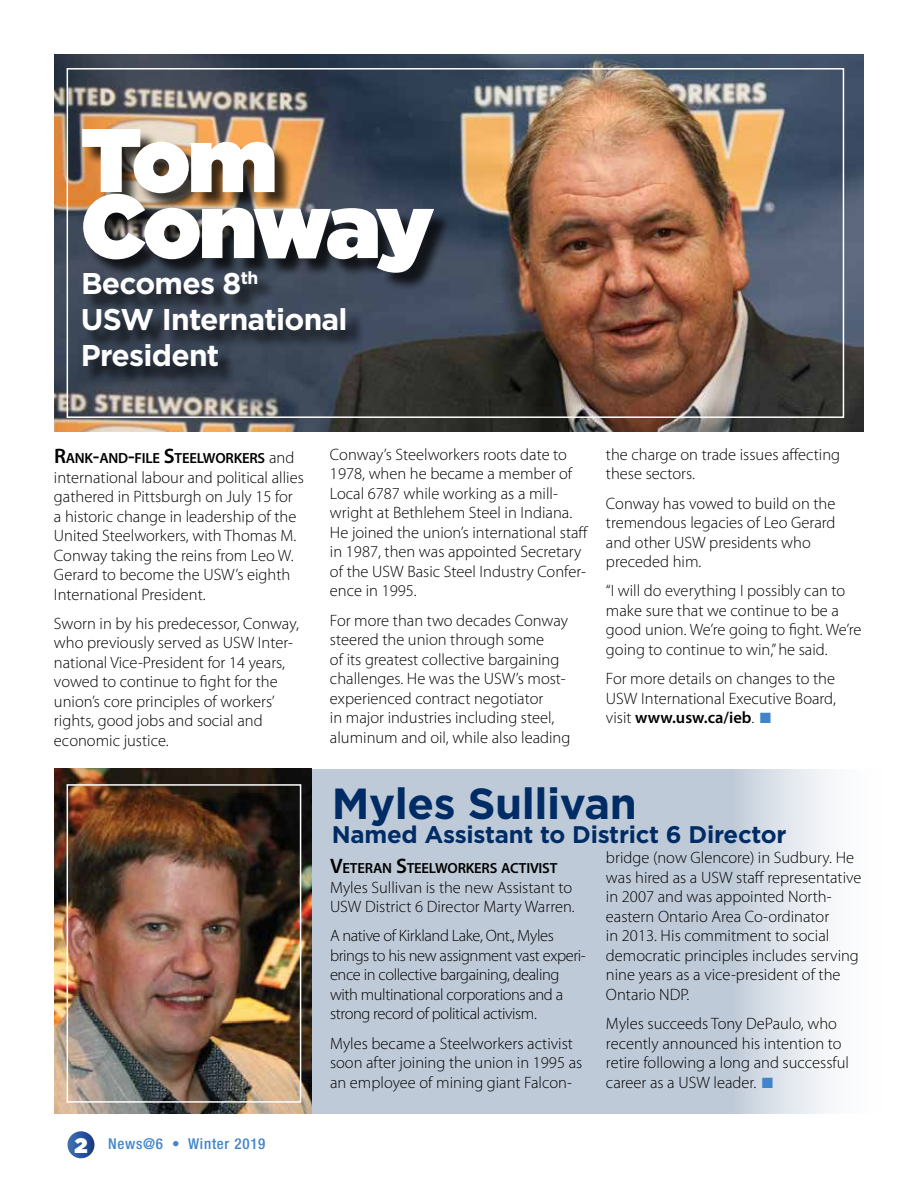
<style>
.page{position:relative;width:918px;height:1188px;background:#fff}
.page>*{position:absolute;margin:0;border:0;box-sizing:border-box;transform-origin:0 0}
.t1{font:900 90px/66px "Gotham";letter-spacing:-.04em;color:#fff}
.t2{font:700 43.5px "Gotham";letter-spacing:-.01em;color:#002c65}
.t3{font:700 30px/36px "Gotham";letter-spacing:-.025em;color:#fff}
.t4{font:700 24px "Gotham";letter-spacing:-.01em;color:#002c65}
.t5{font:300 16.5px/19.5px "Myriad Pro";color:#000}
.t6{font:300 16.5px/19.5px "Myriad Pro";letter-spacing:-.025em;color:#000}
.t7{font:500 condensed 15px "Helvetica Neue LT Std";letter-spacing:.05em;color:#4184c9}
.t8{font:600 14.7px "Myriad Pro";letter-spacing:-.015em;color:#000}
.s1{font-size:21px}
.s2{font-weight:300;font-size:16.5px}
.s3{font-weight:600}
.s4{color:#4184c9}
.s5{font-family:"Gotham";font-weight:900;font-stretch:normal;font-size:21px;color:#fff}
</style>
<div class="page">
<svg style="left:312px;top:769px;width:519px;height:345px;background:#c4cedb"></svg>
<img style="left:54px;top:769px;width:258px;height:345px">
<img style="left:54px;top:54px;width:810px;height:378px">
<div style="left:84px;top:132px;width:368px;height:253px;background:#000;opacity:.75"></div>
<div style="left:67px;top:68px;width:777px;height:350px;border:2px solid #fff"></div>
<div style="left:67px;top:784px;width:234px;height:319px;border:2px solid #fff"></div>
<svg style="left:68px;top:1131px;width:26px;height:27px"></svg>
<h1 class="t1" style="left:81px;top:126px;width:355px">Tom<br>Conway</h1>
<h3 class="t3" style="left:81px;top:265px;width:268px">Becomes 8<sup>th<br></sup>USW International<br>President</h3>
<p class="t8" style="left:54px;top:449px;width:242px"><span class="s1">R</span>ANK<span class="s1">-</span>AND<span class="s1">-</span>FILE <span class="s1">S</span>TEELWORKERS <span class="s2">and</span></p>
<p class="t5" style="left:54px;top:467px;width:251px">international labour and political allies gathered in Pittsburgh on July 15 for a historic change in leadership of the United Steelworkers, with Thomas M.<br>Conway taking the reins from Leo W.<br>Gerard to become the USW’s eighth International President.</p>
<p class="t5" style="left:54px;top:614px;width:246px">Sworn in by his predecessor, Conway, who previously served as USW Inter&shy;national Vice-President for 14 years, vowed to continue to fight for the union’s core principles of workers’ rights, good jobs and social and economic justice.</p>
<p class="t5" style="left:330px;top:444px;width:260px">Conway’s Steelworkers roots date to 1978, when he became a member of Local 6787 while working as a mill&shy;wright at Bethlehem Steel in Indiana.<br>He joined the union’s international staff in 1987, then was appointed Secretary of the USW Basic Steel Industry Confer&shy;ence in 1995.</p>
<p class="t5" style="left:330px;top:610px;width:242px">For more than two decades Conway steered the union through some<br>of its greatest collective bargaining challenges. He was the USW’s most&shy;experienced contract negotiator<br>in major industries including steel, aluminum and oil, while also leading</p>
<p class="t5" style="left:606px;top:444px;width:236px">the charge on trade issues affecting these sectors.</p>
<p class="t5" style="left:606px;top:493px;width:231px">Conway has vowed to build on the tremendous legacies of Leo Gerard and other USW presidents who preceded him.</p>
<p class="t5" style="left:606px;top:581px;width:257px">“I will do everything I possibly can to make sure that we continue to be a good union. We’re going to fight. We’re going to continue to win,” he said.</p>
<p class="t5" style="left:606px;top:669px;width:232px;text-align:justify">For more details on changes to the USW International Executive Board, visit <span class="s3">www.usw.ca/ieb</span>. <span class="s4">■</span></p>
<h2 class="t2" style="left:332px;top:775px;width:307px">Myles Sullivan</h2>
<h3 class="t4" style="left:332px;top:819px;width:456px">Named Assistant to District 6 Director</h3>
<p class="t7" style="left:74px;top:1134px;width:193px"><span class="s5">2</span> News@6 • Winter 2019</p>
<p class="t8" style="left:330px;top:859px;width:229px"><span class="s1">V</span>ETERAN <span class="s1">S</span>TEELWORKERS ACTIVIST</p>
<p class="t5" style="left:330px;top:877px;width:246px">Myles Sullivan is the new Assistant to<br>USW District 6 Director Marty Warren.</p>
<p class="t6" style="left:330px;top:926px;width:257px">A native of Kirkland Lake, Ont., Myles brings to his new assignment vast experi&shy;ence in collective bargaining, dealing with multinational corporations and a strong record of political activism.</p>
<p class="t5" style="left:330px;top:1033px;width:254px">Myles became a Steelworkers activist soon after joining the union in 1995 as an employee of mining giant Falcon-</p>
<p class="t5" style="left:606px;top:848px;width:257px">bridge (now Glencore) in Sudbury. He was hired as a USW staff representative in 2007 and was appointed North&shy;eastern Ontario Area Co-ordinator<br>in 2013. His commitment to social democratic principles includes serving nine years as a vice-president of the Ontario NDP.</p>
<p class="t5" style="left:606px;top:1014px;width:245px">Myles succeeds Tony DePaulo, who recently announced his intention to retire following a long and successful career as a USW leader. <span class="s4">■</span></p>
</div>
